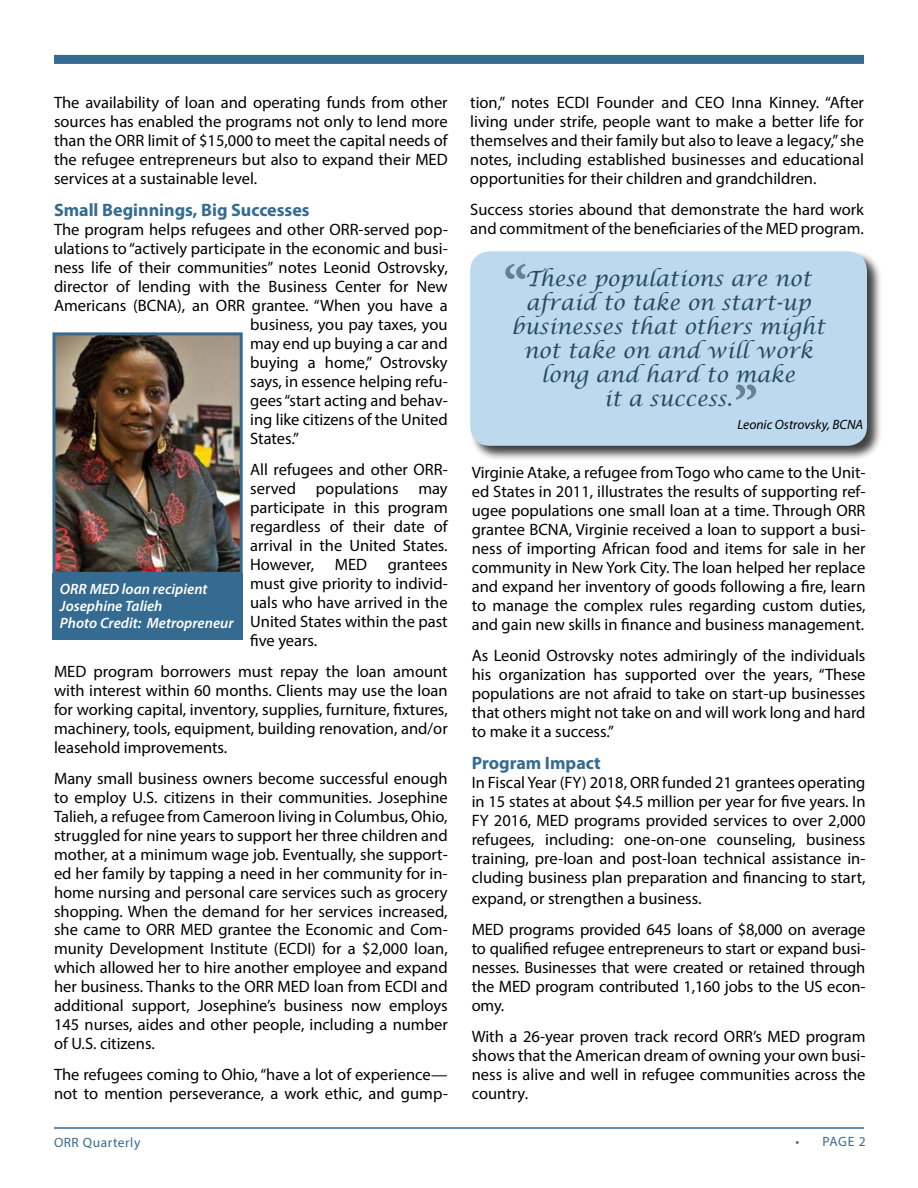
<style>
.page{position:relative;width:918px;height:1188px;background:#fff}
.page>*{position:absolute;margin:0;border:0;box-sizing:border-box;transform-origin:0 0}
.Quotes_Newsletter{font:700 54px "Minion Pro";color:#678093}
.Quotes_Newsletter-2{font:italic 21px/24.2px "Lucida Calligraphy";color:#264a64;text-align:center}
.Heading_2_Quarterly{font:700 18px "Myriad Pro";color:#356b91}
.Text_Newsletter{font:16.5px/18.9px "Myriad Pro";color:#000;text-align:justify}
.Caption_Newsletter{font:italic 600 15px/17.2px "Myriad Pro";color:#fff}
.Quote_author{font:italic 13.5px "Myriad Pro";color:#000}
.t1{font:13.5px "Myriad Pro";letter-spacing:.04em;color:#356b91}
</style>
<div class="page">
<hr style="left:54px;top:1127px;width:810px;height:2px;background:#356b91">
<div style="left:54px;top:55px;width:810px;height:9px;background:#356b91"></div>
<div style="left:469px;top:251px;width:413px;height:210px;background:#000;opacity:.75"></div>
<div style="left:472px;top:253px;width:394px;height:191px;background:#bcd9ed;border-radius:18px"></div>
<div style="left:470px;top:251px;width:397px;height:195px;border:3px solid #bcd9ed;border-radius:18px"></div>
<img style="left:56px;top:336px;width:183px;height:235px">
<div style="left:52px;top:332px;width:191px;height:243px;border:3px solid #356b91"></div>
<div style="left:52px;top:573px;width:191px;height:66px;background:#356b91"></div>
<p class="Text_Newsletter" style="left:54px;top:92px;width:395px">The availability of loan and operating funds from other sources has enabled the programs not only to lend more than the ORR limit of $15,000 to meet the capital needs of the refugee entrepreneurs but also to expand their MED services at a sustainable level.</p>
<h2 class="Heading_2_Quarterly" style="left:54px;top:199px;width:257px">Small Beginnings, Big Successes</h2>
<p class="Text_Newsletter" style="left:54px;top:220px;width:395px">The program helps refugees and other ORR-served pop-</p>
<p class="Text_Newsletter" style="left:54px;top:239px;width:395px">ulations to “actively participate in the economic and busi-</p>
<p class="Text_Newsletter" style="left:54px;top:258px;width:395px">ness life of their communities” notes Leonid Ostrovsky,</p>
<p class="Text_Newsletter" style="left:54px;top:277px;width:395px">director of lending with the Business Center for New</p>
<p class="Text_Newsletter" style="left:54px;top:296px;width:395px">Americans (BCNA), an ORR grantee. “When you have a</p>
<p class="Text_Newsletter" style="left:250px;top:315px;width:199px">business, you pay taxes, you</p>
<p class="Text_Newsletter" style="left:250px;top:334px;width:199px">may end up buying a car and</p>
<p class="Text_Newsletter" style="left:250px;top:353px;width:199px">buying a home,” Ostrovsky</p>
<p class="Text_Newsletter" style="left:250px;top:372px;width:199px">says, in essence helping refu-</p>
<p class="Text_Newsletter" style="left:250px;top:391px;width:199px">gees “start acting and behav-</p>
<p class="Text_Newsletter" style="left:250px;top:410px;width:199px">ing like citizens of the United</p>
<p class="Text_Newsletter" style="left:250px;top:429px;width:50px">States.”</p>
<p class="Text_Newsletter" style="left:250px;top:460px;width:199px">All refugees and other ORR&shy;served populations may participate in this program regardless of their date of arrival in the United States.<br>However,</p>
<p class="Text_Newsletter" style="left:335px;top:555px;width:34px">MED</p>
<p class="Text_Newsletter" style="left:250px;top:555px;width:199px;text-indent:138px">grantees must give priority to individ&shy;uals who have arrived in the United States within the past five years.</p>
<p class="Text_Newsletter" style="left:54px;top:662px;width:395px">MED program borrowers must repay the loan amount with interest within 60 months. Clients may use the loan for working capital, inventory, supplies, furniture, fixtures, machinery, tools, equipment, building renovation, and/or leasehold improvements.</p>
<p class="Text_Newsletter" style="left:54px;top:768px;width:395px">Many small business owners become successful enough to employ U.S. citizens in their communities. Josephine Talieh, a refugee from Cameroon living in Columbus, Ohio, struggled for nine years to support her three children and mother, at a minimum wage job. Eventually, she support&shy;ed her family by tapping a need in her community for in&shy;home nursing and personal care services such as grocery shopping. When the demand for her services increased, she came to ORR MED grantee the Economic and Com&shy;munity Development Institute (ECDI) for a $2,000 loan, which allowed her to hire another employee and expand her business. Thanks to the ORR MED loan from ECDI and additional support, Josephine’s business now employs 145 nurses, aides and other people, including a number of U.S. citizens.</p>
<p class="Text_Newsletter" style="left:54px;top:1065px;width:395px">The refugees coming to Ohio, “have a lot of experience— not to mention perseverance, a work ethic, and gump-</p>
<p class="Caption_Newsletter" style="left:60px;top:580px;width:175px">ORR MED loan recipient<br>Josephine Talieh<br>Photo Credit: Metropreneur</p>
<p class="Text_Newsletter" style="left:470px;top:92px;width:395px">tion,” notes ECDI Founder and CEO Inna Kinney. “After living under strife, people want to make a better life for themselves and their family but also to leave a legacy,” she notes, including established businesses and educational opportunities for their children and grandchildren.</p>
<p class="Text_Newsletter" style="left:470px;top:199px;width:395px">Success stories abound that demonstrate the hard work and commitment of the beneficiaries of the MED program.</p>
<p class="Quotes_Newsletter" style="left:504px;top:247px;width:26px">“</p>
<p class="Quotes_Newsletter-2" style="left:512px;top:267px;width:315px">These populations are not afraid to take on start-up businesses that others might not take on and will work long and hard to make<br>it a success.</p>
<p class="Quote_author" style="left:738px;top:417px;width:127px">Leonic Ostrovsky, BCNA</p>
<p class="Quotes_Newsletter" style="left:734px;top:367px;width:26px">”</p>
<p class="Text_Newsletter" style="left:472px;top:463px;width:395px">Virginie Atake, a refugee from Togo who came to the Unit&shy;ed States in 2011, illustrates the results of supporting ref&shy;ugee populations one small loan at a time. Through ORR grantee BCNA, Virginie received a loan to support a busi&shy;ness of importing African food and items for sale in her community in New York City. The loan helped her replace and expand her inventory of goods following a fire, learn to manage the complex rules regarding custom duties, and gain new skills in finance and business management.</p>
<p class="Text_Newsletter" style="left:472px;top:645px;width:395px">As Leonid Ostrovsky notes admiringly of the individuals his organization has supported over the years, “These populations are not afraid to take on start-up businesses that others might not take on and will work long and hard to make it a success.”</p>
<h2 class="Heading_2_Quarterly" style="left:472px;top:752px;width:131px">Program Impact</h2>
<p class="Text_Newsletter" style="left:472px;top:773px;width:395px">In Fiscal Year (FY) 2018, ORR funded 21 grantees operating in 15 states at about $4.5 million per year for five years. In FY 2016, MED programs provided services to over 2,000 refugees, including: one-on-one counseling, business training, pre-loan and post-loan technical assistance in&shy;cluding business plan preparation and financing to start,</p>
<p class="Text_Newsletter" style="left:472px;top:889px;width:231px">expand, or strengthen a business.</p>
<p class="Text_Newsletter" style="left:472px;top:920px;width:395px">MED programs provided 645 loans of $8,000 on average to qualified refugee entrepreneurs to start or expand busi&shy;nesses. Businesses that were created or retained through the MED program contributed 1,160 jobs to the US econ&shy;omy.</p>
<p class="Text_Newsletter" style="left:472px;top:1026px;width:395px">With a 26-year proven track record ORR’s MED program shows that the American dream of owning your own busi&shy;ness is alive and well in refugee communities across the country.</p>
<p class="t1" style="left:54px;top:1135px;width:88px">ORR Quarterly</p>
<p class="t1" style="left:795px;top:1133px;width:72px">• PAGE 2</p>
</div>
